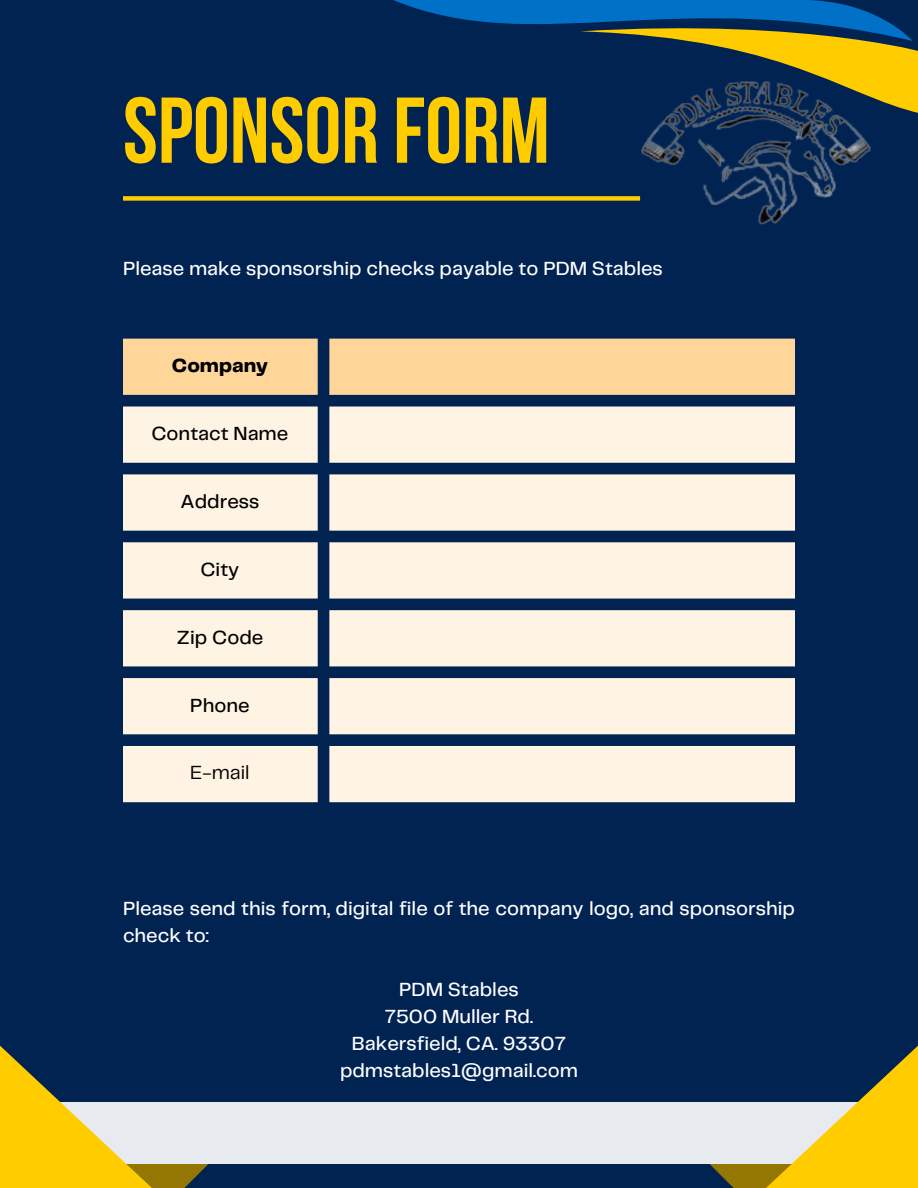
<style>
.page{position:relative;width:918px;height:1188px;background:#002352}
.page>*{position:absolute;margin:0;border:0;box-sizing:border-box;transform-origin:0 0}
.t1{font:93.15px "Bebas Neue Cyrillic";color:#fc0}
.t2{font:500 19.8px/27px "Telegraf";color:#fff}
.t3{font:500 19.8px "Telegraf";color:#000}
.t4{font:800 19.8px "Telegraf";color:#000}
.t5{font:19.8px "Telegraf";color:#000}
</style>
<div class="page">
<div style="left:123px;top:196px;width:517px;height:5px;background:#fc0"></div>
<svg style="left:393px;top:0;width:525px;height:113px"></svg>
<div style="left:123px;top:339px;width:672px;height:56px;background:#ffd699"></div>
<svg style="left:123px;top:407px;width:672px;height:395px;fill:#fff4e3"></svg>
<div style="left:0;top:1102px;width:918px;height:62px;background:#e7eaee"></div>
<svg style="left:0;top:1045px;width:209px;height:143px"></svg>
<svg style="left:709px;top:1045px;width:209px;height:143px"></svg>
<img style="left:640px;top:51px;width:232px;height:174px">
<p class="t1" style="left:123px;top:93px;width:428px">SPONSOR FORM</p>
<p class="t2" style="left:123px;top:256px;width:541px">Please make sponsorship checks payable to PDM Stables</p>
<p class="t4" style="left:172px;top:357px;width:98px">Company</p>
<p class="t3" style="left:152px;top:425px;width:138px">Contact Name</p>
<h1 class="t3" style="left:181px;top:493px;width:80px">Address</h1>
<p class="t3" style="left:201px;top:561px;width:40px">City</p>
<p class="t3" style="left:177px;top:629px;width:88px">Zip Code</p>
<p class="t3" style="left:190px;top:697px;width:61px">Phone</p>
<p class="t5" style="left:190px;top:764px;width:61px">E-mail</p>
<p class="t2" style="left:123px;top:896px;width:673px">Please send this form, digital file of the company logo, and sponsorship check to:</p>
<p class="t2" style="left:399px;top:977px;width:121px">PDM Stables</p>
<p class="t2" style="left:385px;top:1004px;width:150px">7500 Muller Rd.</p>
<p class="t2" style="left:352px;top:1031px;width:216px">Bakersfield, CA. 93307</p>
<p class="t2" style="left:340px;top:1058px;width:239px">pdmstables1@gmail.com</p>
</div>
